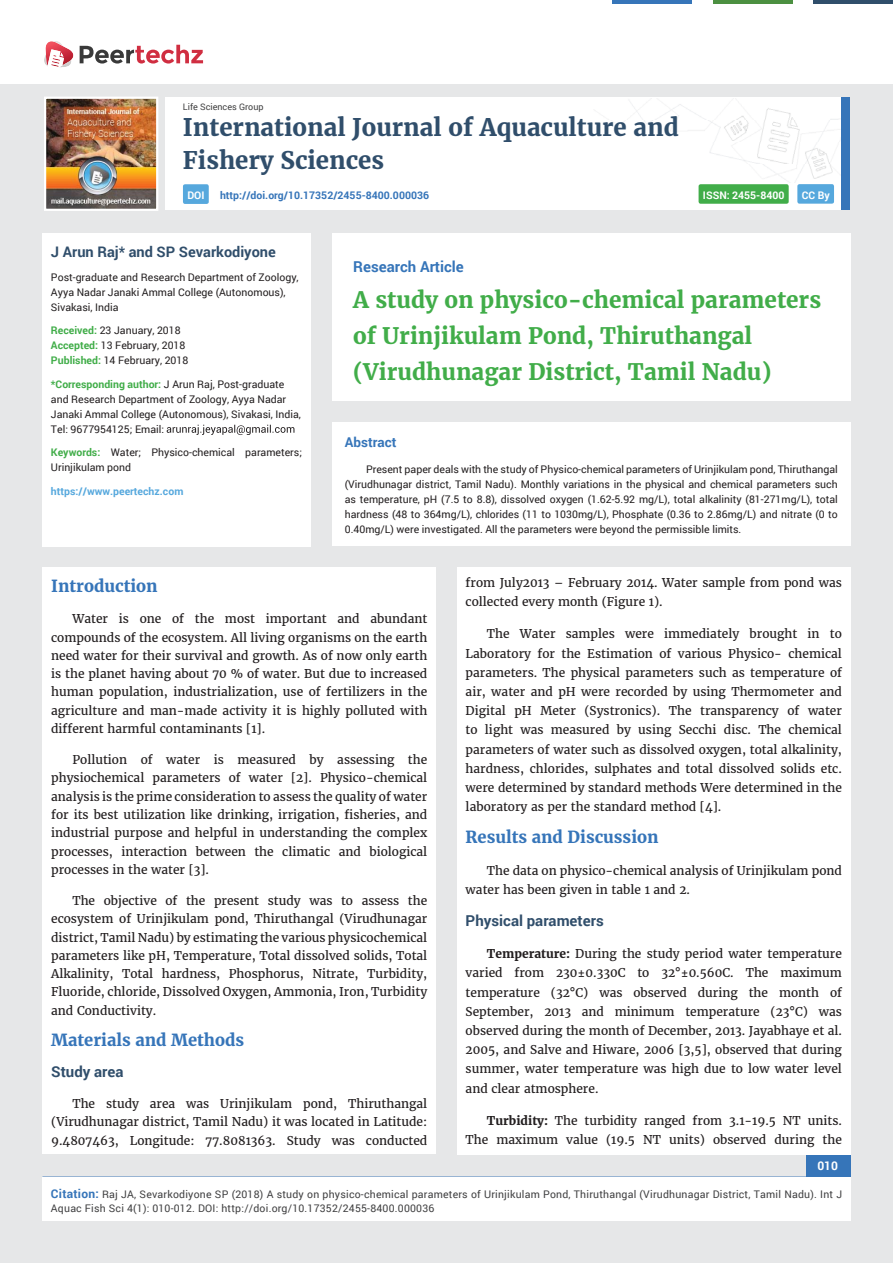
<style>
.page{position:relative;width:893px;height:1263px;background:#e6e7e8}
.page>*{position:absolute;margin:0;border:0;box-sizing:border-box;transform-origin:0 0}
.t1{font:700 24px/33px "Merriweather";color:#304e6b}
.t2{font:700 22.5px/36px "Merriweather";color:#41ad49}
.t3{font:700 16.5px "Merriweather";color:#3675b9}
.t4{font:700 15px "Roboto";color:#304e6b}
.t5{font:700 15px "Roboto";color:#3675b9}
.t6{font:700 14.55px "Roboto";color:#304e6b}
.t7{font:700 13.5px "Roboto";color:#3675b9}
.t8{font:12px/18.3px "Merriweather";color:#231f20;text-align:justify}
.t9{font:700 12px "Roboto";color:#fff}
.t10{font:10.5px/15px "Roboto";color:#231f20}
.t11{font:10.5px/13.5px "Roboto";letter-spacing:.02em;color:#404041}
.t12{font:700 10.5px "Roboto";color:#3675b9}
.t13{font:700 10.5px "Roboto";color:#56a8dd}
.t14{font:700 10.5px "Roboto";color:#fff}
.t15{font:9px "Roboto";color:#404041}
.s1{font-weight:700;color:#41ad49}
.s2{font-weight:700}
.s3{font-weight:700;font-size:12px;color:#3675b9}
</style>
<div class="page">
<div style="left:165px;top:98px;width:684px;height:112px;background:#fff"></div>
<img style="left:619px;top:102px;width:220px;height:80px">
<div style="left:841px;top:98px;width:8px;height:112px;background:#3675b9"></div>
<img style="left:47px;top:100px;width:108px;height:108px">
<div style="left:44px;top:97px;width:114px;height:114px;border:2px solid #fff"></div>
<div style="left:0;top:0;width:893px;height:83px;background:#fff"></div>
<svg style="left:44px;top:41px;width:159px;height:27px"></svg>
<div style="left:698px;top:184px;width:91px;height:20px;background:#41ad49;border-radius:2px"></div>
<div style="left:797px;top:184px;width:37px;height:20px;background:#56a8dd;border-radius:2px"></div>
<hr style="left:713px;top:0;width:79px;height:3px;background:#4c9041">
<hr style="left:612px;top:0;width:80px;height:3px;background:#3675b9">
<hr style="left:813px;top:0;width:80px;height:3px;background:#304e6b">
<div style="left:806px;top:1154px;width:44px;height:52px;background:#3675b9"></div>
<div style="left:42px;top:1177px;width:809px;height:43px;background:#fff"></div>
<div style="left:183px;top:184px;width:26px;height:20px;background:#56a8dd;border-radius:2px"></div>
<div style="left:332px;top:422px;width:518px;height:124px;background:#fff"></div>
<div style="left:332px;top:233px;width:518px;height:168px;background:#fff"></div>
<div style="left:42px;top:233px;width:269px;height:313px;background:#fff"></div>
<svg style="left:167px;top:425px;width:127px;height:10px"></svg>
<div style="left:43px;top:567px;width:393px;height:587px;background:#fff"></div>
<div style="left:457px;top:567px;width:393px;height:587px;background:#fff"></div>
<p class="t15" style="left:183px;top:101px;width:82px">Life Sciences Group</p>
<h1 class="t1" style="left:183px;top:111px;width:497px">International Journal of Aquaculture and<br>Fishery Sciences</h1>
<p class="t14" style="left:187px;top:188px;width:19px">DOI</p>
<p class="t12" style="left:220px;top:188px;width:211px">http://doi.org/10.17352/2455-8400.000036</p>
<p class="t14" style="left:703px;top:188px;width:83px">ISSN: 2455-8400</p>
<p class="t14" style="left:802px;top:188px;width:29px">CC By</p>
<p class="t6" style="left:51px;top:242px;width:226px">J Arun Raj* and SP Sevarkodiyone</p>
<p class="t10" style="left:51px;top:269px;width:249px">Post-graduate and Research Department of Zoology,<br>Ayya Nadar Janaki Ammal College (Autonomous),<br>Sivakasi, India</p>
<p class="t10" style="left:51px;top:323px;width:139px"><span class="s1">Received:</span> 23 January, 2018<br><span class="s1">Accepted:</span> 13 February, 2018<br><span class="s1">Published:</span> 14 February, 2018</p>
<p class="t10" style="left:51px;top:376px;width:251px"><span class="s1">*Corresponding author:</span> J Arun Raj, Post-graduate and Research Department of Zoology, Ayya Nadar Janaki Ammal College (Autonomous), Sivakasi, India, Tel: 9677954125; Email:</p>
<p class="t10" style="left:51px;top:445px;width:253px"><span class="s1">Keywords:</span> Water; Physico-chemical parameters;<br>Urinjikulam pond</p>
<p class="t13" style="left:51px;top:484px;width:134px">https://www.peertechz.com</p>
<p class="t5" style="left:353px;top:256px;width:112px">Research Article</p>
<h2 class="t2" style="left:353px;top:282px;width:469px">A study on physico-chemical parameters of Urinjikulam Pond, Thiruthangal (Virudhunagar District, Tamil Nadu)</h2>
<p class="t7" style="left:345px;top:433px;width:53px">Abstract</p>
<p class="t10" style="left:345px;top:461px;width:494px;text-align:justify;text-indent:21px">Present paper deals with the study of Physico-chemical parameters of Urinjikulam pond, Thiruthangal (Virudhunagar district, Tamil Nadu). Monthly variations in the physical and chemical parameters such as temperature, pH (7.5 to 8.8), dissolved oxygen (1.62-5.92 mg/L), total alkalinity (81-271mg/L), total hardness (48 to 364mg/L), chlorides (11 to 1030mg/L), Phosphate (0.36 to 2.86mg/L) and nitrate (0 to 0.40mg/L) were investigated. All the parameters were beyond the permissible limits.</p>
<h3 class="t3" style="left:51px;top:576px;width:108px">Introduction</h3>
<p class="t8" style="left:51px;top:610px;width:378px;text-indent:21px">Water is one of the most important and abundant compounds of the ecosystem. All living organisms on the earth need water for their survival and growth. As of now only earth is the planet having about 70 % of water. But due to increased human population, industrialization, use of fertilizers in the agriculture and man-made activity it is highly polluted with different harmful contaminants [1].</p>
<p class="t8" style="left:51px;top:751px;width:378px;text-indent:21px">Pollution of water is measured by assessing the physiochemical parameters of water [2]. Physico-chemical analysis is the prime consideration to assess the quality of water for its best utilization like drinking, irrigation, fisheries, and industrial purpose and helpful in understanding the complex processes, interaction between the climatic and biological processes in the water [3].</p>
<p class="t8" style="left:51px;top:892px;width:378px;text-indent:21px">The objective of the present study was to assess the ecosystem of Urinjikulam pond, Thiruthangal (Virudhunagar district, Tamil Nadu) by estimating the various physicochemical parameters like pH, Temperature, Total dissolved solids, Total Alkalinity, Total hardness, Phosphorus, Nitrate, Turbidity, Fluoride, chloride, Dissolved Oxygen, Ammonia, Iron, Turbidity and Conductivity.</p>
<h3 class="t3" style="left:51px;top:1030px;width:195px">Materials and Methods</h3>
<p class="t4" style="left:51px;top:1061px;width:74px">Study area</p>
<p class="t8" style="left:51px;top:1095px;width:378px;text-indent:21px">The study area was Urinjikulam pond, Thiruthangal (Virudhunagar district, Tamil Nadu) it was located in Latitude:<br>9.4807463, Longitude: 77.8081363. Study was conducted</p>
<p class="t8" style="left:466px;top:573px;width:378px;line-height:19.2px">from July2013 – February 2014. Water sample from pond was collected every month (Figure 1).</p>
<p class="t8" style="left:466px;top:625px;width:378px;line-height:19.2px;text-indent:21px">The Water samples were immediately brought in to Laboratory for the Estimation of various Physico- chemical parameters. The physical parameters such as temperature of air, water and pH were recorded by using Thermometer and Digital pH Meter (Systronics). The transparency of water to light was measured by using Secchi disc. The chemical parameters of water such as dissolved oxygen, total alkalinity, hardness, chlorides, sulphates and total dissolved solids etc. were determined by standard methods Were determined in the laboratory as per the standard method [4].</p>
<h3 class="t3" style="left:466px;top:827px;width:194px">Results and Discussion</h3>
<p class="t8" style="left:466px;top:861px;width:378px;line-height:19.2px;text-indent:21px">The data on physico-chemical analysis of Urinjikulam pond water has been given in table 1 and 2.</p>
<p class="t4" style="left:466px;top:911px;width:140px">Physical parameters</p>
<p class="t8" style="left:466px;top:944px;width:378px;line-height:19.2px;text-indent:21px"><span class="s2">Temperature:</span> During the study period water temperature varied from 230±0.330C to 32°±0.560C. The maximum temperature (32°C) was observed during the month of September, 2013 and minimum temperature (23°C) was observed during the month of December, 2013. Jayabhaye et al.<br>2005, and Salve and Hiware, 2006 [3,5], observed that during summer, water temperature was high due to low water level and clear atmosphere.</p>
<p class="t8" style="left:466px;top:1111px;width:378px;line-height:19.2px;text-align:right"><span class="s2">Turbidity:</span> The turbidity ranged from 3.1-19.5 NT units.<br>The maximum value (19.5 NT units) observed during the</p>
<p class="t9" style="left:817px;top:1158px;width:22px">010</p>
<p class="t11" style="left:51px;top:1188px;width:793px"><span class="s3">Citation:</span> Raj JA, Sevarkodiyone SP (2018) A study on physico-chemical parameters of Urinjikulam Pond, Thiruthangal (Virudhunagar District, Tamil Nadu). Int J<br>Aquac Fish Sci 4(1): 010-012. DOI: http://doi.org/10.17352/2455-8400.000036</p>
</div>
